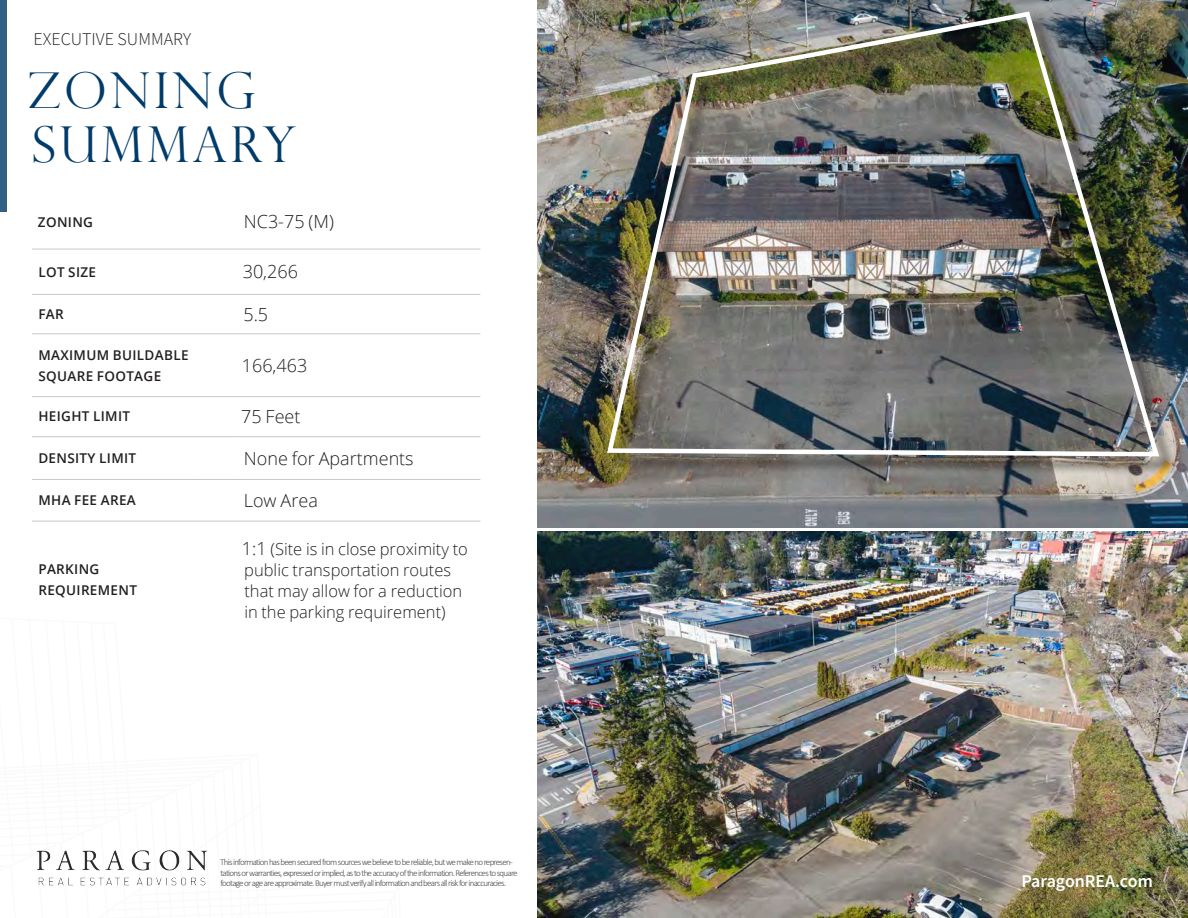
<style>
.page{position:relative;width:1188px;height:918px;background:#fff}
.page>*{position:absolute;margin:0;border:0;box-sizing:border-box;transform-origin:0 0}
.Page_Title{font:300 49.5px/54px "Perpetua Titling";letter-spacing:.07em;color:#003b69}
.Table_Text{font:300 18px "Open Sans";color:#231f20}
.t1{font:18px "Source Sans Variable";color:#231f20}
.t2{font:18px "Source Sans Variable";color:#fff}
.Table_Text-2{font:300 16.5px/21px "Open Sans";color:#231f20}
.Table_Text-3{font:600 13.5px/21px "Open Sans";letter-spacing:.025em;color:#231f20}
.t3{font:300 9px/10.5px "Calibri";letter-spacing:-.08em;color:#4b4c4d}
.s1{font-size:18px}
</style>
<div class="page">
<div style="left:0;top:0;width:7px;height:212px;background:#316085"></div>
<img style="left:37px;top:850px;width:170px;height:36px">
<img style="left:537px;top:0;width:651px;height:528px">
<img style="left:537px;top:531px;width:651px;height:387px">
<hr style="left:32px;top:249px;width:163px;height:1px;background:#c7c8ca">
<hr style="left:195px;top:249px;width:43px;height:1px;background:#c7c8ca">
<hr style="left:238px;top:249px;width:242px;height:1px;background:#c7c8ca">
<hr style="left:32px;top:294px;width:163px;height:1px;background:#c7c8ca">
<hr style="left:195px;top:294px;width:43px;height:1px;background:#c7c8ca">
<hr style="left:238px;top:294px;width:242px;height:1px;background:#c7c8ca">
<hr style="left:32px;top:334px;width:163px;height:1px;background:#c7c8ca">
<hr style="left:195px;top:334px;width:43px;height:1px;background:#c7c8ca">
<hr style="left:238px;top:334px;width:242px;height:1px;background:#c7c8ca">
<hr style="left:32px;top:396px;width:163px;height:1px;background:#c7c8ca">
<hr style="left:195px;top:396px;width:43px;height:1px;background:#c7c8ca">
<hr style="left:238px;top:396px;width:242px;height:1px;background:#c7c8ca">
<hr style="left:32px;top:436px;width:163px;height:1px;background:#c7c8ca">
<hr style="left:195px;top:436px;width:43px;height:1px;background:#c7c8ca">
<hr style="left:238px;top:436px;width:242px;height:1px;background:#c7c8ca">
<hr style="left:32px;top:479px;width:163px;height:1px;background:#c7c8ca">
<hr style="left:195px;top:479px;width:43px;height:1px;background:#c7c8ca">
<hr style="left:238px;top:479px;width:242px;height:1px;background:#c7c8ca">
<hr style="left:32px;top:521px;width:163px;height:1px;background:#c7c8ca">
<hr style="left:195px;top:521px;width:43px;height:1px;background:#c7c8ca">
<hr style="left:238px;top:521px;width:242px;height:1px;background:#c7c8ca">
<div style="left:610px;top:14px;width:567px;height:461px;background:#231f20;opacity:.75"></div>
<img style="left:604px;top:14px;width:558px;height:445px">
<h2 class="t1" style="left:34px;top:28px;width:159px">EXECUTIVE SUMMARY</h2>
<p class="Page_Title" style="left:29px;top:63px;width:269px">ZONING<br>SUMMARY</p>
<p class="Table_Text-3" style="left:38px;top:211px;width:57px">ZONING</p>
<p class="Table_Text" style="left:244px;top:209px;width:92px">NC3-75 (M)</p>
<p class="Table_Text-3" style="left:38px;top:261px;width:59px">LOT SIZE</p>
<p class="Table_Text" style="left:243px;top:259px;width:57px">30,266</p>
<p class="Table_Text-3" style="left:38px;top:303px;width:27px">FAR</p>
<p class="Table_Text" style="left:243px;top:302px;width:26px">5.5</p>
<p class="Table_Text-3" style="left:38px;top:344px;width:152px">MAXIMUM BUILDABLE<br>SQUARE FOOTAGE</p>
<p class="Table_Text" style="left:242px;top:353px;width:67px">166,463</p>
<p class="Table_Text-3" style="left:38px;top:406px;width:93px">HEIGHT LIMIT</p>
<p class="Table_Text" style="left:241px;top:404px;width:61px">75 Feet</p>
<p class="Table_Text-3" style="left:38px;top:447px;width:99px">DENSITY LIMIT</p>
<p class="Table_Text" style="left:244px;top:446px;width:171px">None for Apartments</p>
<p class="Table_Text-3" style="left:38px;top:489px;width:99px">MHA FEE AREA</p>
<p class="Table_Text" style="left:244px;top:488px;width:75px">Low Area</p>
<p class="Table_Text-3" style="left:38px;top:559px;width:100px">PARKING<br>REQUIREMENT</p>
<p class="Table_Text-2" style="left:242px;top:538px;width:228px"><span class="s1">1:1</span> (Site is in close proximity to public transportation routes that may allow for a reduction in the parking requirement)</p>
<p class="t3" style="left:220px;top:857px;width:299px">This information has been secured from sources we believe to be reliable, but we make no represen&shy;tations or warranties, expressed or implied, as to the accuracy of the information. References to square footage or age are approximate. Buyer must verify all information and bears all risk for inaccuracies.</p>
<p class="t2" style="left:1021px;top:870px;width:133px">ParagonREA.com</p>
</div>
